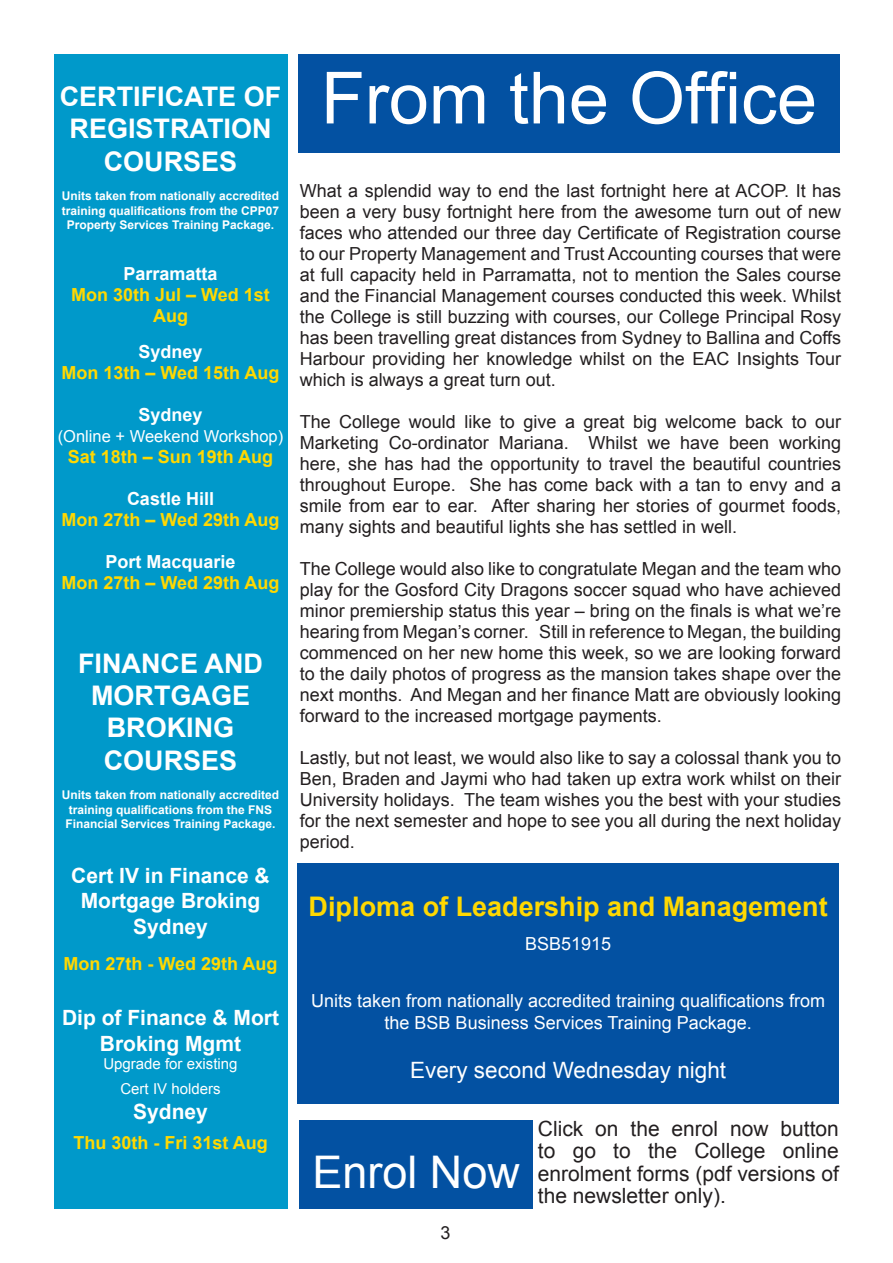
<style>
.page{position:relative;width:893px;height:1263px;background:#fff}
.page>*{position:absolute;margin:0;border:0;box-sizing:border-box;transform-origin:0 0}
.t1{font:72px "Arial";color:#fff}
.t2{font:45px "Arial";color:#fff}
.t3{font:700 27px/32.4px "Arial";color:#fff;text-align:center}
.t4{font:700 27px "Arial";color:#ffd801}
.t5{font:22.5px "Arial";color:#fff}
.t6{font:21px/22.5px "Arial";color:#231f20;text-align:justify}
.t7{font:700 21px/25.2px "Arial";color:#fff;text-align:center}
.t8{font:18px/21px "Arial";color:#231f20;text-align:justify}
.t9{font:700 18px/21px "Arial";color:#ffd801;text-align:center}
.t10{font:18px/21.6px "Arial";color:#fff;text-align:center}
.t11{font:700 18px "Arial";color:#fff}
.t12{font:16.5px "Arial";color:#fff}
.t13{font:15px "Arial";color:#fff}
.t14{font:700 12px/14.4px "Arial";color:#fff;text-align:center}
</style>
<div class="page">
<div style="left:298px;top:863px;width:541px;height:241px;background:#0351a2"></div>
<div style="left:299px;top:1120px;width:233px;height:89px;background:#0351a2"></div>
<div style="left:54px;top:54px;width:233px;height:1155px;background:#0099ca"></div>
<div style="left:298px;top:54px;width:542px;height:99px;background:#0351a2"></div>
<p class="t3" style="left:60px;top:81px;width:223px">CERTIFICATE OF</p>
<p class="t3" style="left:70px;top:114px;width:204px">REGISTRATION</p>
<p class="t3" style="left:104px;top:146px;width:135px">COURSES</p>
<p class="t14" style="left:62px;top:189px;width:219px">Units taken from nationally accredited training qualifications from the CPP07<br>Property Services Training Package.</p>
<p class="t11" style="left:123px;top:262px;width:96px">Parramatta</p>
<p class="t9" style="left:71px;top:285px;width:200px">Mon 30th Jul – Wed 1st<br>Aug</p>
<p class="t11" style="left:138px;top:340px;width:66px">Sydney</p>
<p class="t9" style="left:61px;top:363px;width:220px">Mon 13th – Wed 15th Aug</p>
<p class="t11" style="left:138px;top:403px;width:66px">Sydney</p>
<p class="t12" style="left:58px;top:425px;width:227px">(Online + Weekend Workshop)</p>
<p class="t9" style="left:68px;top:447px;width:207px">Sat 18th – Sun 19th Aug</p>
<p class="t11" style="left:127px;top:487px;width:89px">Castle Hill</p>
<p class="t9" style="left:61px;top:510px;width:220px">Mon 27th – Wed 29th Aug</p>
<p class="t11" style="left:105px;top:550px;width:132px">Port Macquarie</p>
<p class="t9" style="left:61px;top:573px;width:220px">Mon 27th – Wed 29th Aug</p>
<p class="t3" style="left:78px;top:648px;width:186px">FINANCE AND</p>
<p class="t3" style="left:91px;top:680px;width:161px">MORTGAGE<br>BROKING</p>
<p class="t3" style="left:104px;top:745px;width:135px">COURSES</p>
<p class="t14" style="left:62px;top:788px;width:219px">Units taken from nationally accredited training qualifications from the FNS<br>Financial Services Training Package.</p>
<p class="t7" style="left:71px;top:864px;width:200px">Cert IV in Finance &amp;</p>
<p class="t7" style="left:81px;top:889px;width:181px">Mortgage Broking</p>
<p class="t7" style="left:133px;top:914px;width:76px">Sydney</p>
<p class="t9" style="left:64px;top:954px;width:215px">Mon 27th - Wed 29th Aug</p>
<p class="t7" style="left:62px;top:1006px;width:219px">Dip of Finance &amp; Mort<br>Broking Mgmt</p>
<p class="t13" style="left:103px;top:1053px;width:136px">Upgrade for existing</p>
<p class="t13" style="left:120px;top:1079px;width:102px">Cert IV holders</p>
<p class="t7" style="left:133px;top:1100px;width:76px">Sydney</p>
<p class="t9" style="left:73px;top:1133px;width:196px">Thu 30th - Fri 31st Aug</p>
<p class="t1" style="left:321px;top:51px;width:498px">From the Office</p>
<p class="t8" style="left:300px;top:180px;width:543px">What a splendid way to end the last fortnight here at ACOP. It has been a very busy fortnight here from the awesome turn out of new faces who attended our three day Certificate of Registration course to our Property Management and Trust Accounting courses that were at full capacity held in Parramatta, not to mention the Sales course and the Financial Management courses conducted this week. Whilst the College is still buzzing with courses, our College Principal Rosy has been travelling great distances from Sydney to Ballina and Coffs Harbour providing her knowledge whilst on the EAC Insights Tour which is always a great turn out.</p>
<p class="t8" style="left:300px;top:411px;width:543px">The College would like to give a great big welcome back to our Marketing Co-ordinator Mariana. Whilst we have been working here, she has had the opportunity to travel the beautiful countries throughout Europe. She has come back with a tan to envy and a smile from ear to ear. After sharing her stories of gourmet foods, many sights and beautiful lights she has settled in well.</p>
<p class="t8" style="left:300px;top:558px;width:543px">The College would also like to congratulate Megan and the team who play for the Gosford City Dragons soccer squad who have achieved minor premiership status this year – bring on the finals is what we’re hearing from Megan’s corner. Still in reference to Megan, the building commenced on her new home this week, so we are looking forward to the daily photos of progress as the mansion takes shape over the next months. And Megan and her finance Matt are obviously looking forward to the increased mortgage payments.</p>
<p class="t8" style="left:300px;top:747px;width:543px">Lastly, but not least, we would also like to say a colossal thank you to Ben, Braden and Jaymi who had taken up extra work whilst on their University holidays. The team wishes you the best with your studies for the next semester and hope to see you all during the next holiday period.</p>
<p class="t4" style="left:309px;top:888px;width:521px">Diploma of Leadership and Management</p>
<p class="t10" style="left:525px;top:933px;width:88px">BSB51915</p>
<p class="t10" style="left:311px;top:990px;width:516px">Units taken from nationally accredited training qualifications from the BSB Business Services Training Package.</p>
<p class="t5" style="left:410px;top:1055px;width:317px">Every second Wednesday night</p>
<p class="t2" style="left:312px;top:1142px;width:209px">Enrol Now</p>
<p class="t8" style="left:440px;top:1222px;width:12px">3</p>
<p class="t6" style="left:538px;top:1117px;width:303px">Click on the enrol now button to go to the College online enrolment forms (pdf versions of the newsletter only).</p>
</div>
